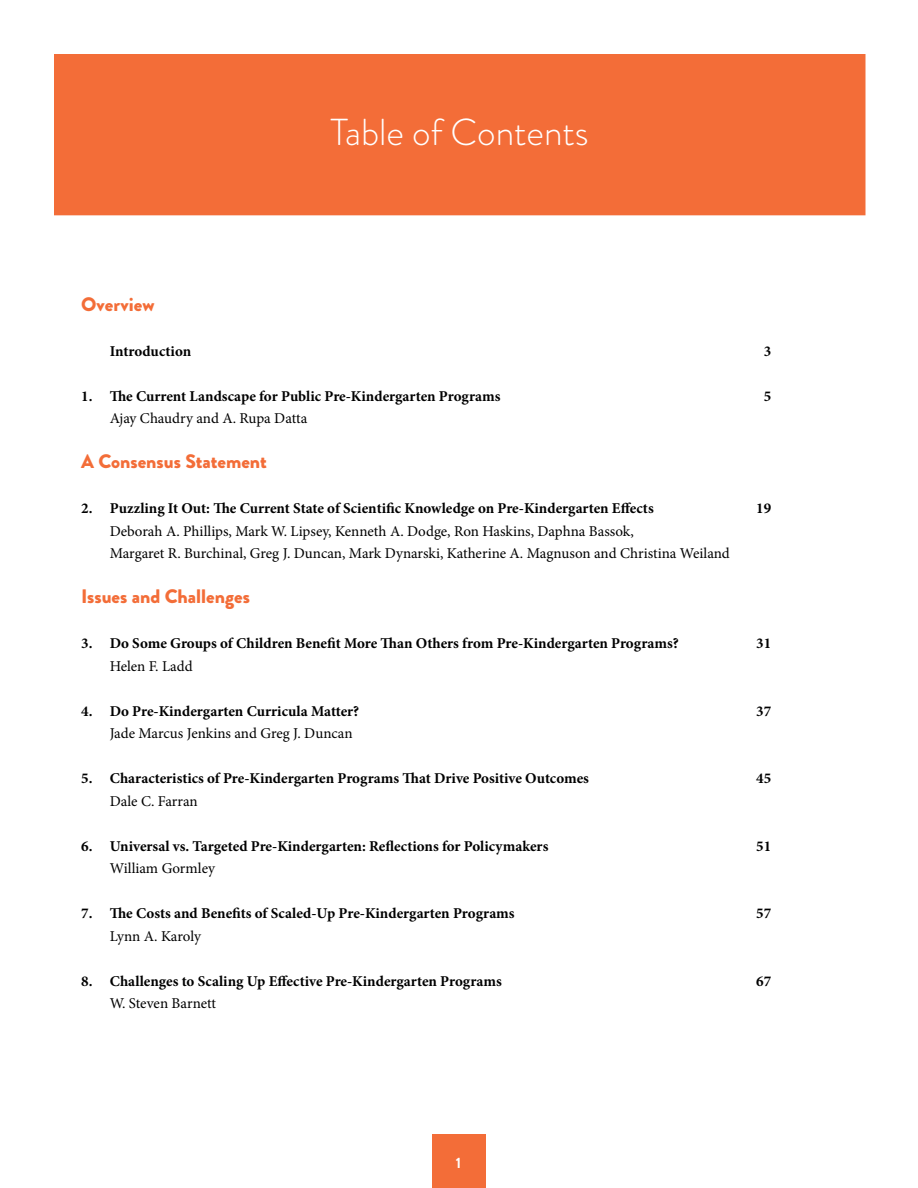
<style>
.page{position:relative;width:918px;height:1188px;background:#fff}
.page>*{position:absolute;margin:0;border:0;box-sizing:border-box;transform-origin:0 0}
.t1{font:300 37.5px "Brandon Grotesque";color:#fff}
.t2{font:900 19.5px "Brandon Grotesque";color:#f36d38}
.t3{font:700 15px "Minion Pro";color:#000}
.t4{font:15px/22.5px "Minion Pro";letter-spacing:-.005em;color:#000}
.t5{font:700 15px "Brandon Grotesque";color:#fff}
</style>
<div class="page">
<div style="left:432px;top:1134px;width:54px;height:54px;background:#f36d38"></div>
<div style="left:54px;top:54px;width:812px;height:161px;background:#f36d38"></div>
<h1 class="t1" style="left:331px;top:107px;width:260px">Table of Contents</h1>
<h2 class="t2" style="left:81px;top:290px;width:75px">Overview</h2>
<p class="t3" style="left:110px;top:340px;width:83px">Introduction</p>
<p class="t3" style="left:764px;top:340px;width:9px">3</p>
<p class="t3" style="left:81px;top:385px;width:421px">1. The Current Landscape for Public Pre-Kindergarten Programs</p>
<p class="t3" style="left:764px;top:385px;width:9px">5</p>
<p class="t4" style="left:110px;top:407px;width:199px">Ajay Chaudry and A. Rupa Datta</p>
<h2 class="t2" style="left:81px;top:448px;width:187px">A Consensus Statement</h2>
<p class="t3" style="left:81px;top:498px;width:574px">2. Puzzling It Out: The Current State of Scientific Knowledge on Pre-Kindergarten Effects</p>
<p class="t3" style="left:756px;top:498px;width:16px">19</p>
<p class="t4" style="left:110px;top:520px;width:622px">Deborah A. Phillips, Mark W. Lipsey, Kenneth A. Dodge, Ron Haskins, Daphna Bassok,<br>Margaret R. Burchinal, Greg J. Duncan, Mark Dynarski, Katherine A. Magnuson and Christina Weiland</p>
<h2 class="t2" style="left:81px;top:583px;width:170px">Issues and Challenges</h2>
<p class="t3" style="left:81px;top:633px;width:599px">3. Do Some Groups of Children Benefit More Than Others from Pre-Kindergarten Programs?</p>
<p class="t3" style="left:756px;top:633px;width:16px">31</p>
<p class="t4" style="left:110px;top:655px;width:85px">Helen F. Ladd</p>
<p class="t3" style="left:81px;top:700px;width:280px">4. Do Pre-Kindergarten Curricula Matter?</p>
<p class="t3" style="left:756px;top:700px;width:16px">37</p>
<p class="t4" style="left:110px;top:722px;width:244px">Jade Marcus Jenkins and Greg J. Duncan</p>
<p class="t3" style="left:81px;top:768px;width:509px">5. Characteristics of Pre-Kindergarten Programs That Drive Positive Outcomes</p>
<p class="t3" style="left:756px;top:768px;width:16px">45</p>
<p class="t4" style="left:110px;top:790px;width:90px">Dale C. Farran</p>
<p class="t3" style="left:81px;top:835px;width:469px">6. Universal vs. Targeted Pre-Kindergarten: Reflections for Policymakers</p>
<p class="t3" style="left:756px;top:835px;width:16px">51</p>
<p class="t4" style="left:110px;top:857px;width:107px">William Gormley</p>
<p class="t3" style="left:81px;top:903px;width:435px">7. The Costs and Benefits of Scaled-Up Pre-Kindergarten Programs</p>
<p class="t3" style="left:756px;top:903px;width:16px">57</p>
<p class="t4" style="left:110px;top:925px;width:93px">Lynn A. Karoly</p>
<p class="t3" style="left:81px;top:970px;width:422px">8. Challenges to Scaling Up Effective Pre-Kindergarten Programs</p>
<p class="t3" style="left:756px;top:970px;width:16px">67</p>
<p class="t4" style="left:110px;top:992px;width:108px">W. Steven Barnett</p>
<p class="t5" style="left:456px;top:1153px;width:7px">1</p>
</div>
